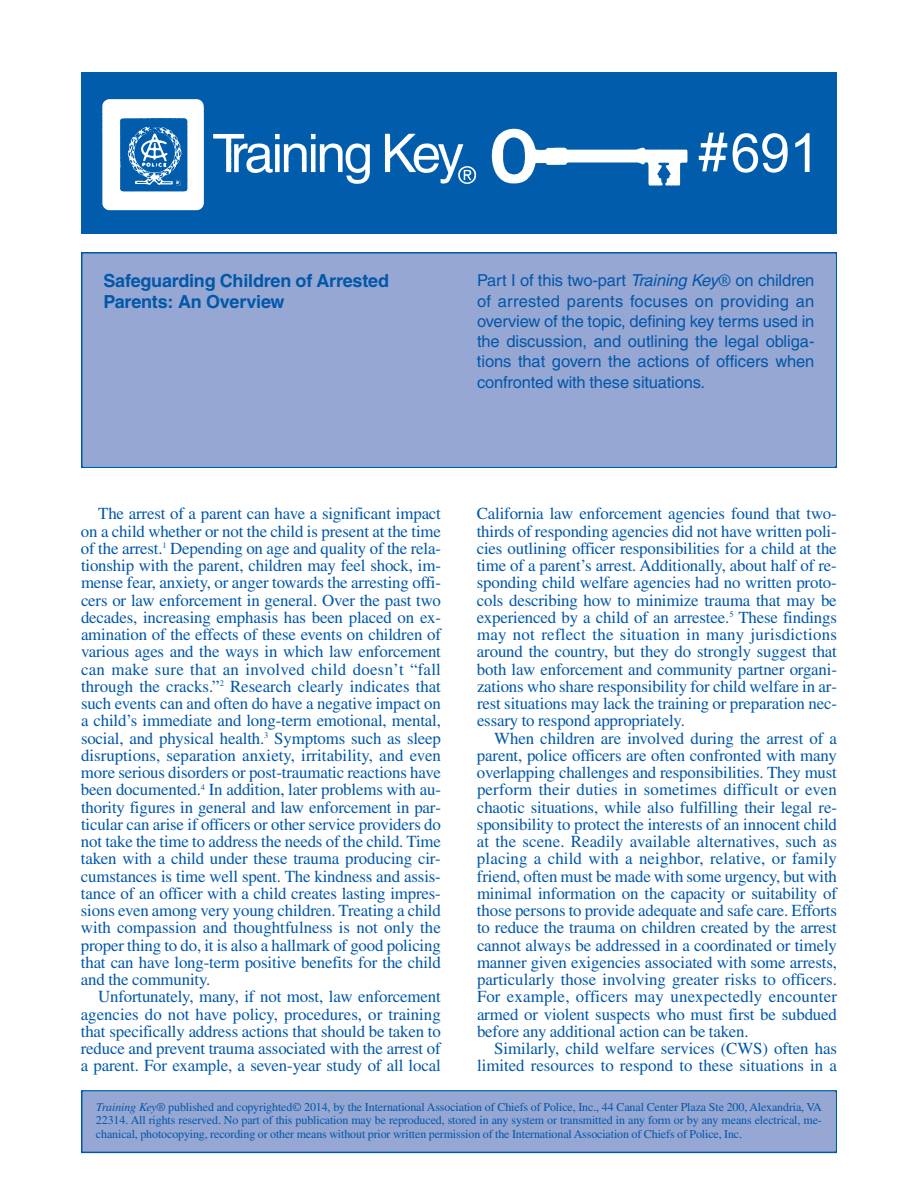
<style>
.page{position:relative;width:918px;height:1188px;background:#fff}
.page>*{position:absolute;margin:0;border:0;box-sizing:border-box;transform-origin:0 0}
.t1{font:54px "Arial";color:#fff}
.t2{font:700 18px/20.2px "Helvetica";letter-spacing:-.01em;color:#0157a8}
.t3{font:16.8px/17.2px "Times";letter-spacing:-.01em;color:#0157a8;text-align:justify}
.t4{font:16.5px/20.2px "Helvetica";letter-spacing:-.01em;color:#0157a8;text-align:justify}
.t5{font:12px/13.5px "Times";letter-spacing:-.01em;color:#0157a8;text-align:justify}
.s1{font-family:"Helvetica"}
.s2{font-style:italic}
.s3{font-family:"Times";font-size:17.25px}
</style>
<div class="page">
<div style="left:81px;top:72px;width:755px;height:162px;background:#015dab"></div>
<img style="left:102px;top:99px;width:586px;height:112px">
<div style="left:82px;top:254px;width:754px;height:212px;background:#97a7d4"></div>
<div style="left:81px;top:252px;width:756px;height:216px;border:2px solid #0157a8"></div>
<div style="left:82px;top:1092px;width:754px;height:60px;background:#97a7d4"></div>
<div style="left:81px;top:1090px;width:756px;height:63px;border:2px solid #0157a8"></div>
<h1 class="t1" style="left:698px;top:122px;width:123px"><span class="s1">#</span>691</h1>
<p class="t2" style="left:103px;top:273px;width:287px">Safeguarding Children of Arrested<br>Parents: An Overview</p>
<p class="t4" style="left:477px;top:272px;width:339px">Part I of this two-part <span class="s2">Training Key</span><span class="s3">®</span> on children of arrested parents focuses on providing an overview of the topic, defining key terms used in the discussion, and outlining the legal obliga&shy;tions that govern the actions of officers when confronted with these situations.</p>
<p class="t3" style="left:81px;top:507px;width:362px;text-indent:17px">The arrest of a parent can have a significant impact on a child whether or not the child is present at the time of the arrest.<sup>1</sup> Depending on age and quality of the rela&shy;tionship with the parent, children may feel shock, im&shy;mense fear, anxiety, or anger towards the arresting offi&shy;cers or law enforcement in general. Over the past two decades, increasing emphasis has been placed on ex&shy;amination of the effects of these events on children of various ages and the ways in which law enforcement can make sure that an involved child doesn’t “fall through the cracks.”<sup>2</sup> Research clearly indicates that such events can and often do have a negative impact on a child’s immediate and long-term emotional, mental, social, and physical health.<sup>3</sup> Symptoms such as sleep disruptions, separation anxiety, irritability, and even more serious disorders or post-traumatic reactions have been documented.<sup>4</sup> In addition, later problems with au&shy;thority figures in general and law enforcement in par&shy;ticular can arise if officers or other service providers do not take the time to address the needs of the child. Time taken with a child under these trauma producing cir&shy;cumstances is time well spent. The kindness and assis&shy;tance of an officer with a child creates lasting impres&shy;sions even among very young children. Treating a child with compassion and thoughtfulness is not only the proper thing to do, it is also a hallmark of good policing that can have long-term positive benefits for the child and the community.</p>
<p class="t3" style="left:81px;top:990px;width:362px;text-indent:17px">Unfortunately, many, if not most, law enforcement agencies do not have policy, procedures, or training that specifically address actions that should be taken to reduce and prevent trauma associated with the arrest of a parent. For example, a seven-year study of all local</p>
<p class="t3" style="left:477px;top:507px;width:362px">California law enforcement agencies found that two&shy;thirds of responding agencies did not have written poli&shy;cies outlining officer responsibilities for a child at the time of a parent’s arrest. Additionally, about half of re&shy;sponding child welfare agencies had no written proto&shy;cols describing how to minimize trauma that may be experienced by a child of an arrestee.<sup>5</sup> These findings may not reflect the situation in many jurisdictions around the country, but they do strongly suggest that both law enforcement and community partner organi&shy;zations who share responsibility for child welfare in ar&shy;rest situations may lack the training or preparation nec&shy;essary to respond appropriately.</p>
<p class="t3" style="left:477px;top:731px;width:362px;text-indent:17px">When children are involved during the arrest of a parent, police officers are often confronted with many overlapping challenges and responsibilities. They must perform their duties in sometimes difficult or even chaotic situations, while also fulfilling their legal re&shy;sponsibility to protect the interests of an innocent child at the scene. Readily available alternatives, such as placing a child with a neighbor, relative, or family friend, often must be made with some urgency, but with minimal information on the capacity or suitability of those persons to provide adequate and safe care. Efforts to reduce the trauma on children created by the arrest cannot always be addressed in a coordinated or timely manner given exigencies associated with some arrests, particularly those involving greater risks to officers.<br>For example, officers may unexpectedly encounter armed or violent suspects who must first be subdued before any additional action can be taken.</p>
<p class="t3" style="left:477px;top:1042px;width:362px;text-align:right">Similarly, child welfare services (CWS) often has limited resources to respond to these situations in a</p>
<p class="t5" style="left:96px;top:1101px;width:728px"><span class="s2">Training Key</span>® published and copyrighted© 2014, by the International Association of Chiefs of Police, Inc., 44 Canal Center Plaza Ste 200, Alexandria, VA 22314. All rights reserved. No part of this publication may be reproduced, stored in any system or transmitted in any form or by any means electrical, me&shy;chanical, photocopying, recording or other means without prior written permission of the International Association of Chiefs of Police, Inc.</p>
</div>
